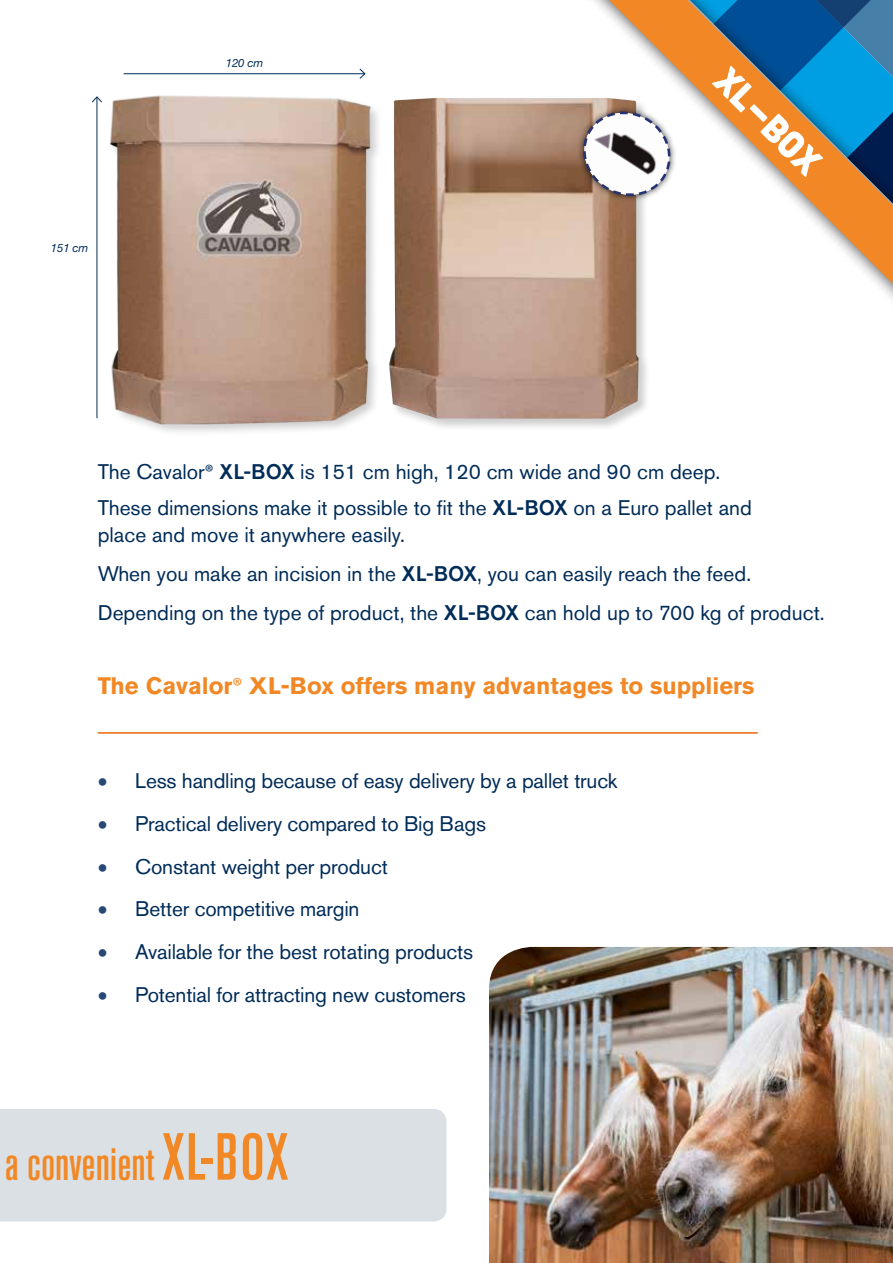
<style>
.page{position:relative;width:893px;height:1263px;background:#fff}
.page>*{position:absolute;margin:0;border:0;box-sizing:border-box;transform-origin:0 0}
.t1{font:500 condensed 45.15px "Akzidenz Grotesk Std";color:#f18825}
.t2{font:37.5px "Cubano";color:#fff}
.t3{font:700 23.7px "Akzidenz Grotesk Std";color:#f18825}
.t4{font:21px/39px "Akzidenz Grotesk Std";letter-spacing:-.01em;color:#002c58}
.t5{font:italic 11.4px "Helvetica Neue LT Std";letter-spacing:-.01em;color:#002c58}
.s1{font-family:"Myriad Pro"}
.s2{font-weight:500}
.s3{font-family:"Myriad Pro";font-weight:400}
.s4{color:#274874}
.s5{font-size:65.85px}
</style>
<div class="page">
<svg style="left:609px;top:0;width:284px;height:284px"></svg>
<img style="left:109px;top:95px;width:269px;height:337px">
<div style="left:388px;top:96px;width:263px;height:335px;background:#000;opacity:.2"></div>
<img style="left:389px;top:98px;width:250px;height:321px">
<hr style="left:97px;top:97px;width:1px;height:321px;background:#002c58">
<svg style="left:92px;top:96px;width:10px;height:7px"></svg>
<hr style="left:124px;top:73px;width:241px;height:1px;background:#002c58">
<svg style="left:359px;top:68px;width:7px;height:11px"></svg>
<div style="left:576px;top:105px;width:101px;height:98px;background:#000;opacity:.75"></div>
<svg style="left:578px;top:107px;width:97px;height:93px"></svg>
<div style="left:0;top:1109px;width:446px;height:112px;background:#dae0e3"></div>
<img style="left:489px;top:947px;width:404px;height:316px">
<hr style="left:98px;top:732px;width:660px;height:2px;background:#ec6608">
<p class="t5" style="left:51px;top:241px;width:39px">151 cm</p>
<p class="t5" style="left:226px;top:56px;width:39px">120 cm</p>
<h2 class="t2" style="left:738px;top:57px;width:134px;rotate:45deg">xl-box</h2>
<p class="t4" style="left:98px;top:454px;width:656px;line-height:36px">The Cavalor<span class="s1">®</span> <span class="s2">XL-BOX</span> is 151 cm high, 120 cm wide and 90 cm deep.<br>These dimensions make it possible to fit the <span class="s2">XL-BOX</span> on a Euro pallet and</p>
<p class="t4" style="left:98px;top:515px;width:728px">place and move it anywhere easily.<br>When you make an incision in the <span class="s2">XL-BOX</span>, you can easily reach the feed.<br>Depending on the type of product, the <span class="s2">XL-BOX</span> can hold up to 700 kg of product.</p>
<p class="t3" style="left:98px;top:672px;width:658px">The Cavalor<span class="s3">®</span> XL-Box offers many advantages to suppliers</p>
<p class="t4" style="left:98px;top:761px;width:521px"><span class="s4">•</span> Less handling because of easy delivery by a pallet truck</p>
<p class="t4" style="left:98px;top:804px;width:390px"><span class="s4">•</span> Practical delivery compared to Big Bags</p>
<p class="t4" style="left:98px;top:846px;width:292px"><span class="s4">•</span> Constant weight per product</p>
<p class="t4" style="left:98px;top:889px;width:263px"><span class="s4">•</span> Better competitive margin</p>
<p class="t4" style="left:98px;top:932px;width:377px"><span class="s4">•</span> Available for the best rotating products</p>
<p class="t4" style="left:98px;top:975px;width:370px"><span class="s4">•</span> Potential for attracting new customers</p>
<h1 class="t1" style="left:5px;top:1138px;width:285px">a convenient <span class="s5">XL-BOX</span></h1>
</div>
